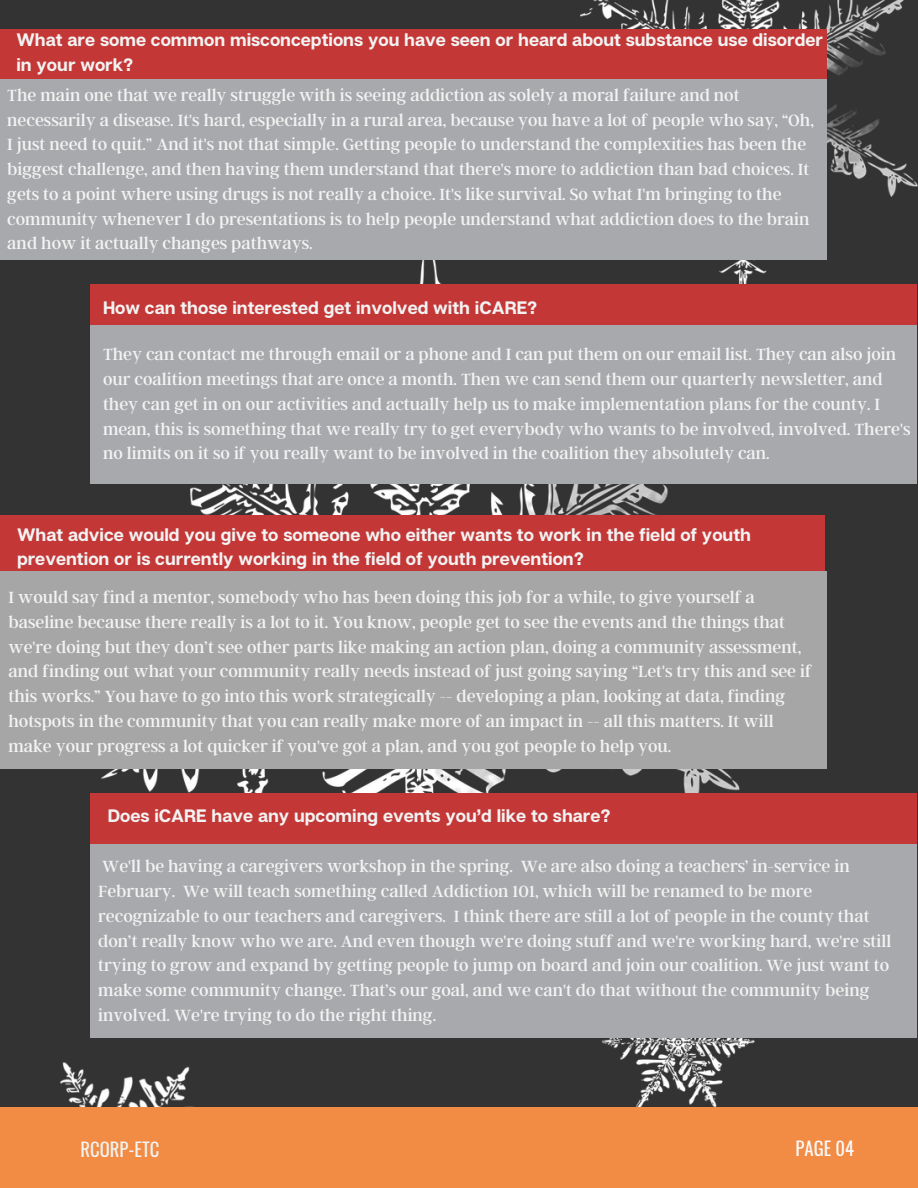
<style>
.page{position:relative;width:918px;height:1188px;background:#fff}
.page>*{position:absolute;margin:0;border:0;box-sizing:border-box;transform-origin:0 0}
.t1{font:18.6px "Oswald";color:#f2f3f2}
.t2{font:18.6px "Oswald";color:#fafafa}
.t3{font:18px/24.8px "Argent CF";color:#f2f3f2}
.t4{font:700 18px/24.8px "Articulat CF";color:#f2f3f2}
</style>
<div class="page">
<img style="left:0;top:0;width:918px;height:1107px">
<div style="left:0;top:1107px;width:918px;height:81px;background:#f28b43"></div>
<div style="left:0;top:29px;width:826px;height:177px;background:#c43737"></div>
<div style="left:0;top:79px;width:826px;height:181px;background:#a7a9ac"></div>
<div style="left:91px;top:284px;width:826px;height:177px;background:#c43737"></div>
<div style="left:91px;top:325px;width:826px;height:159px;background:#a7a9ac"></div>
<div style="left:0;top:515px;width:825px;height:177px;background:#c43737"></div>
<div style="left:0;top:572px;width:826px;height:197px;background:#a6a6a6"></div>
<div style="left:91px;top:793px;width:826px;height:177px;background:#c43737"></div>
<div style="left:91px;top:844px;width:826px;height:194px;background:#a7a9ac"></div>
<p class="t4" style="left:16px;top:27px;width:808px">What are some common misconceptions you have seen or heard about substance use disorder in your work?</p>
<p class="t3" style="left:7px;top:82px;width:808px">The main one that we really struggle with is seeing addiction as solely a moral failure and not necessarily a disease. It's hard, especially in a rural area, because you have a lot of people who say, “Oh, I just need to quit.” And it's not that simple. Getting people to understand the complexities has been the biggest challenge, and then having them understand that there's more to addiction than bad choices. It gets to a point where using drugs is not really a choice. It's like survival. So what I'm bringing to the community whenever I do presentations is to help people understand what addiction does to the brain and how it actually changes pathways.</p>
<p class="t4" style="left:103px;top:295px;width:436px">How can those interested get involved with iCARE?</p>
<p class="t3" style="left:103px;top:341px;width:809px">They can contact me through email or a phone and I can put them on our email list. They can also join our coalition meetings that are once a month. Then we can send them our quarterly newsletter, and they can get in on our activities and actually help us to make implementation plans for the county. I mean, this is something that we really try to get everybody who wants to be involved, involved. There's no limits on it so if you really want to be involved in the coalition they absolutely can.</p>
<p class="t4" style="left:17px;top:521px;width:736px">What advice would you give to someone who either wants to work in the field of youth prevention or is currently working in the field of youth prevention?</p>
<p class="t3" style="left:8px;top:584px;width:805px">I would say find a mentor, somebody who has been doing this job for a while, to give yourself a baseline because there really is a lot to it. You know, people get to see the events and the things that we're doing but they don’t see other parts like making an action plan, doing a community assessment, and finding out what your community really needs instead of just going saying “Let's try this and see if this works.” You have to go into this work strategically -- developing a plan, looking at data, finding hotspots in the community that you can really make more of an impact in -- all this matters. It will make your progress a lot quicker if you've got a plan, and you got people to help you.</p>
<p class="t4" style="left:108px;top:803px;width:504px">Does iCARE have any upcoming events you’d like to share?</p>
<p class="t3" style="left:98px;top:853px;width:795px">We'll be having a caregivers workshop in the spring. We are also doing a teachers’ in-service in February. We will teach something called Addiction 101, which will be renamed to be more recognizable to our teachers and caregivers. I think there are still a lot of people in the county that don’t really know who we are. And even though we're doing stuff and we're working hard, we're still trying to grow and expand by getting people to jump on board and join our coalition. We just want to make some community change. That’s our goal, and we can't do that without the community being involved. We're trying to do the right thing.</p>
<p class="t1" style="left:81px;top:1135px;width:80px">RCORP-ETC</p>
<p class="t2" style="left:796px;top:1134px;width:60px">PAGE 04</p>
</div>
